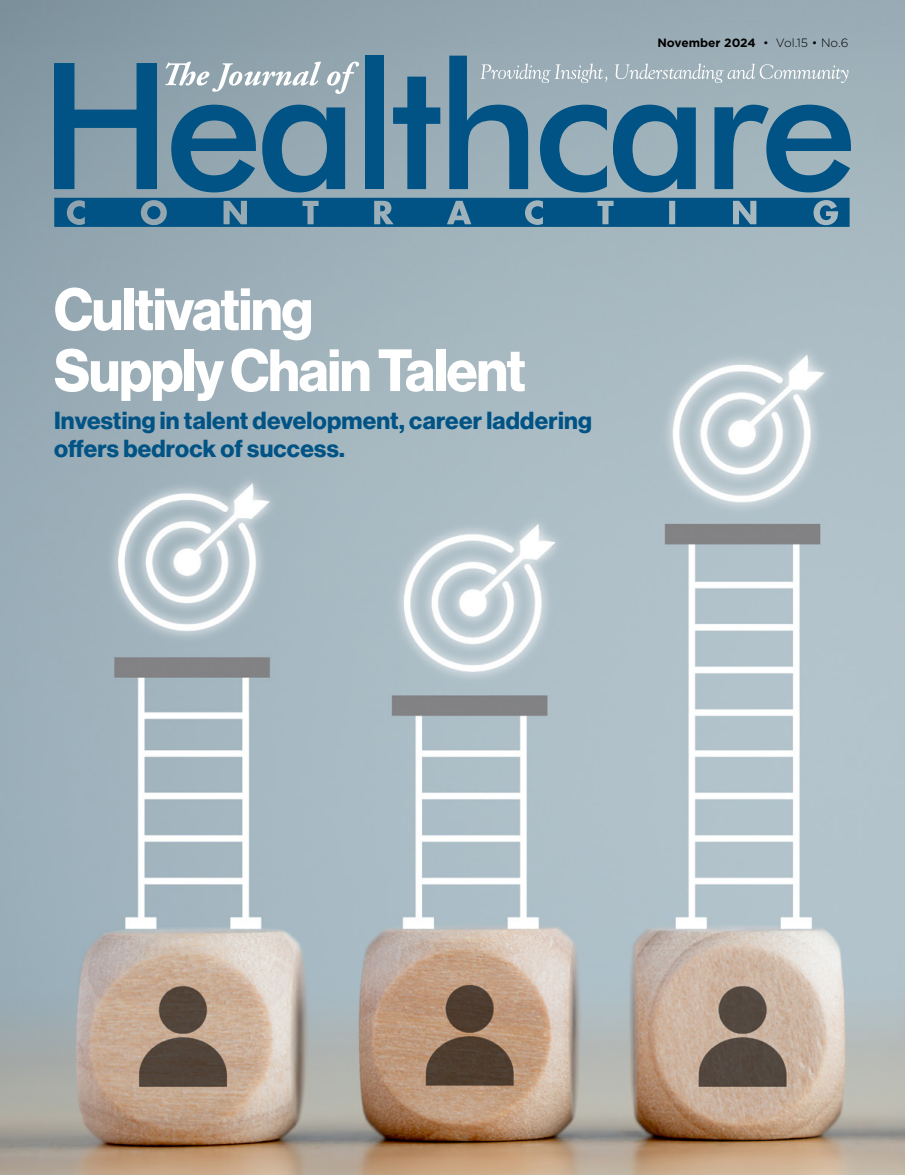
<style>
.page{position:relative;width:905px;height:1175px;background:#fff}
.page>*{position:absolute;margin:0;border:0;box-sizing:border-box;transform-origin:0 0}
.t1{font:58.35px/61.1px "N Haas Grotesk DS Pro 75 Bd";letter-spacing:-.02em;color:#fff;scale:.95 1}
.t2{font:24.15px/27.6px "N Haas Grotesk DS Pro 75 Bd";letter-spacing:.01em;color:#005384}
.t3{font:700 12px "Gotham";color:#000}
.s1{font-weight:300}
</style>
<div class="page">
<img style="left:0;top:0;width:904px;height:1174px">
<svg style="left:165px;top:62px;width:156px;height:30px"></svg>
<svg style="left:327px;top:62px;width:32px;height:32px"></svg>
<svg style="left:54px;top:63px;width:103px;height:126px;background:#477a97"></svg>
<svg style="left:171px;top:105px;width:85px;height:87px;background:#3e7596"></svg>
<svg style="left:262px;top:105px;width:83px;height:87px;background:#3c7596"></svg>
<div style="left:364px;top:56px;width:19px;height:133px;background:#005384"></div>
<svg style="left:393px;top:77px;width:47px;height:112px;background:#4f809d"></svg>
<svg style="left:54px;top:198px;width:795px;height:29px;background:#16608b"></svg>
<svg style="left:449px;top:56px;width:401px;height:136px;background:#6b93a8"></svg>
<p class="t3" style="left:657px;top:36px;width:192px">November 2024 <span class="s1">• Vol.15 • No.6</span></p>
<h1 class="t1" style="left:54px;top:280px;width:498px">Cultivating<br>Supply Chain Talent</h1>
<p class="t2" style="left:54px;top:407px;width:539px">Investing in talent development, career laddering offers bedrock of success.</p>
</div>
